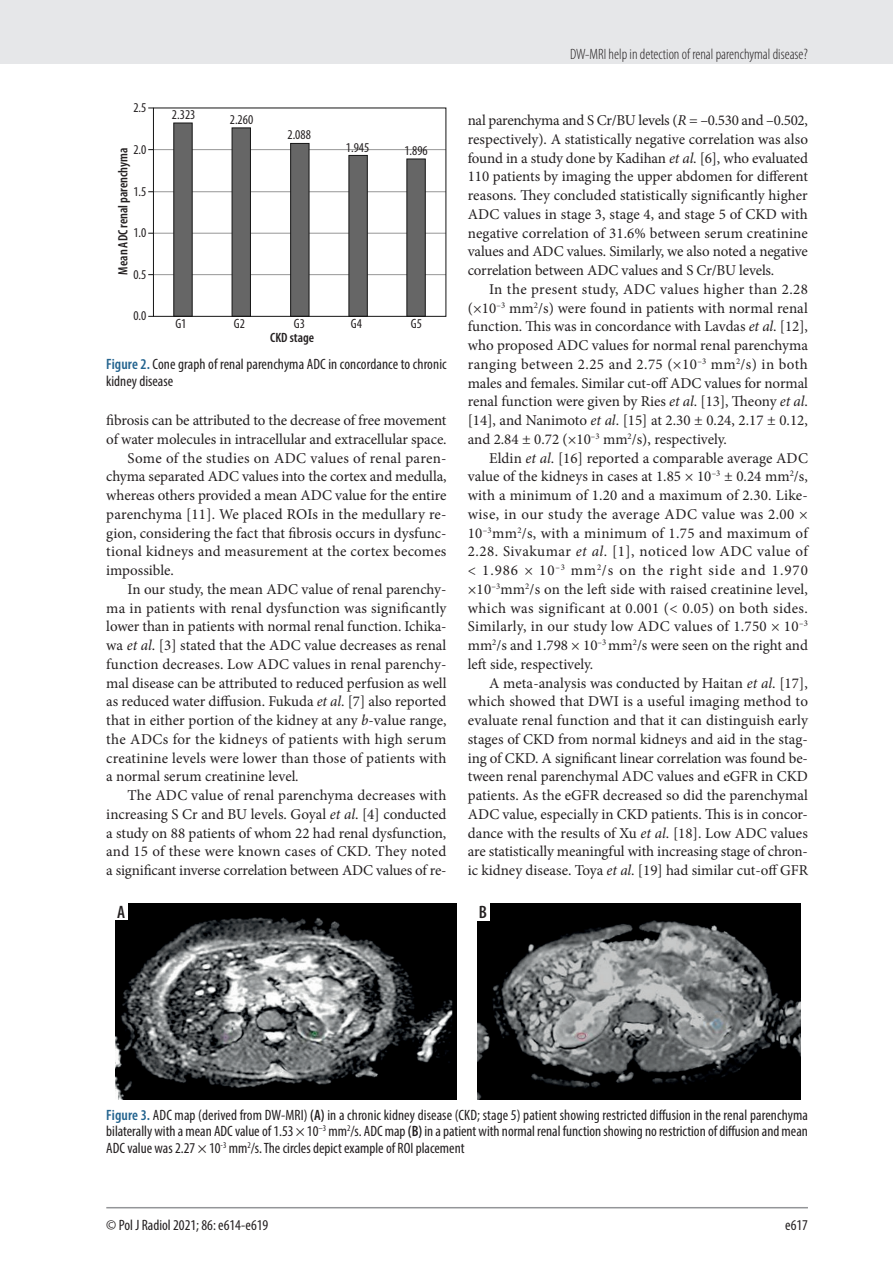
<style>
.page{position:relative;width:893px;height:1263px;background:#fff}
.page>*{position:absolute;margin:0;border:0;box-sizing:border-box;transform-origin:0 0}
.rycina_podpis{font:600 condensed 18px "Myriad Pro";color:#231f20}
.tekst{font:15px/18.8px "Minion Pro";letter-spacing:-.005em;color:#231f20;text-align:justify}
.rycina_podpis-2{font:condensed 15px/16.5px "Myriad Pro";color:#231f20;text-align:justify}
.t1{font:300 condensed 15px "Myriad Pro";color:#231f20}
.rycina_elementy{font:condensed 13.5px "Myriad Pro";color:#231f20}
.rycina_elementy-2{font:600 condensed 13.5px "Myriad Pro";color:#231f20}
.s1{font-weight:600;color:#24648f}
.s2{font-style:italic}
.s3{font-weight:600}
</style>
<div class="page">
<div style="left:0;top:0;width:893px;height:64px;background:#e6e7e9"></div>
<hr style="left:106px;top:1207px;width:702px;height:1px;background:#939598">
<hr style="left:153px;top:149px;width:293px;height:1px;background:#969696">
<hr style="left:153px;top:191px;width:293px;height:1px;background:#969696">
<hr style="left:153px;top:233px;width:293px;height:1px;background:#969696">
<hr style="left:153px;top:274px;width:293px;height:1px;background:#969696">
<div style="left:173px;top:123px;width:20px;height:194px;background:#666;border:1px solid #151515"></div>
<div style="left:232px;top:128px;width:19px;height:189px;background:#666;border:1px solid #151515"></div>
<div style="left:290px;top:143px;width:19px;height:174px;background:#666;border:1px solid #151515"></div>
<div style="left:349px;top:155px;width:19px;height:162px;background:#666;border:1px solid #151515"></div>
<div style="left:406px;top:159px;width:20px;height:158px;background:#666;border:1px solid #151515"></div>
<div style="left:153px;top:108px;width:293px;height:209px;border:1px solid #151515"></div>
<img style="left:116px;top:903px;width:340px;height:196px">
<img style="left:477px;top:903px;width:324px;height:196px">
<div style="left:115px;top:902px;width:13px;height:17px;background:#fff"></div>
<div style="left:477px;top:903px;width:12px;height:17px;background:#fff"></div>
<p class="rycina_elementy" style="left:133px;top:100px;width:15px">2.5</p>
<p class="rycina_elementy" style="left:133px;top:141px;width:15px">2.0</p>
<p class="rycina_elementy" style="left:133px;top:183px;width:15px">1.5</p>
<p class="rycina_elementy" style="left:133px;top:224px;width:15px">1.0</p>
<p class="rycina_elementy" style="left:133px;top:266px;width:15px">0.5</p>
<p class="rycina_elementy" style="left:133px;top:308px;width:15px">0.0</p>
<p class="rycina_elementy-2" style="left:115px;top:275px;width:128px;rotate:-90deg">Mean ADC renal parenchyma</p>
<p class="rycina_elementy" style="left:172px;top:106px;width:25px">2.323</p>
<p class="rycina_elementy" style="left:230px;top:112px;width:25px">2.260</p>
<p class="rycina_elementy" style="left:287px;top:127px;width:25px">2.088</p>
<p class="rycina_elementy" style="left:346px;top:139px;width:25px">1.945</p>
<p class="rycina_elementy" style="left:404px;top:142px;width:25px">1.896</p>
<p class="rycina_elementy" style="left:175px;top:316px;width:13px">G1</p>
<p class="rycina_elementy" style="left:234px;top:316px;width:13px">G2</p>
<p class="rycina_elementy" style="left:294px;top:316px;width:13px">G3</p>
<p class="rycina_elementy" style="left:351px;top:316px;width:13px">G4</p>
<p class="rycina_elementy" style="left:411px;top:316px;width:13px">G5</p>
<p class="rycina_elementy-2" style="left:270px;top:329px;width:45px">CKD stage</p>
<p class="rycina_podpis-2" style="left:106px;top:356px;width:342px"><span class="s1">Figure 2.</span> Cone graph of renal parenchyma ADC in concordance to chronic kidney disease</p>
<p class="tekst" style="left:106px;top:411px;width:342px">fibrosis can be attributed to the decrease of free movement of water molecules in intracellular and extracellular space.</p>
<p class="tekst" style="left:106px;top:448px;width:342px;text-indent:21px">Some of the studies on ADC values of renal paren&shy;chyma separated ADC values into the cortex and medulla, whereas others provided a mean ADC value for the entire parenchyma [11]. We placed ROIs in the medullary re&shy;gion, considering the fact that fibrosis occurs in dysfunc&shy;tional kidneys and measurement at the cortex becomes impossible.</p>
<p class="tekst" style="left:106px;top:580px;width:342px;text-indent:21px">In our study, the mean ADC value of renal parenchy&shy;ma in patients with renal dysfunction was significantly lower than in patients with normal renal function. Ichika&shy;wa <span class="s2">et al</span>. [3] stated that the ADC value decreases as renal function decreases. Low ADC values in renal parenchy&shy;mal disease can be attributed to reduced perfusion as well as reduced water diffusion. Fukuda <span class="s2">et al</span>. [7] also reported that in either portion of the kidney at any <span class="s2">b</span>-value range, the ADCs for the kidneys of patients with high serum creatinine levels were lower than those of patients with a normal serum creatinine level<span class="s2">.</span></p>
<p class="tekst" style="left:106px;top:786px;width:342px;text-indent:21px">The ADC value of renal parenchyma decreases with increasing S Cr and BU levels. Goyal <span class="s2">et al</span>. [4] conducted a study on 88 patients of whom 22 had renal dysfunction, and 15 of these were known cases of CKD. They noted a significant inverse correlation between ADC values of re-</p>
<p class="t1" style="left:570px;top:45px;width:239px">DW-MRI help in detection of renal parenchymal disease?</p>
<p class="tekst" style="left:468px;top:111px;width:342px">nal parenchyma and S Cr/BU levels (<span class="s2">R</span> = –0.530 and –0.502, respectively). A statistically negative correlation was also found in a study done by Kadihan <span class="s2">et al</span>. [6], who evaluated 110 patients by imaging the upper abdomen for different reasons. They concluded statistically significantly higher ADC values in stage 3, stage 4, and stage 5 of CKD with negative correlation of 31.6% between serum creatinine values and ADC values. Similarly, we also noted a negative correlation between ADC values and S Cr/BU levels.</p>
<p class="tekst" style="left:468px;top:280px;width:342px;text-indent:21px">In the present study, ADC values higher than 2.28 (×10<sup>–3</sup> mm<sup>2</sup>/s) were found in patients with normal renal function. This was in concordance with Lavdas <span class="s2">et al</span>. [12], who proposed ADC values for normal renal parenchyma ranging between 2.25 and 2.75 (×10<sup>–3</sup> mm<sup>2</sup>/s) in both males and females. Similar cut-off ADC values for normal renal function were given by Ries <span class="s2">et al</span>. [13], Theony <span class="s2">et al</span>. [14], and Nanimoto <span class="s2">et al</span>. [15] at 2.30 ± 0.24, 2.17 ± 0.12, and 2.84 ± 0.72 (×10<sup>–3</sup> mm<sup>2</sup>/s), respectively.</p>
<p class="tekst" style="left:468px;top:448px;width:342px;text-indent:21px">Eldin <span class="s2">et al</span>. [16] reported a comparable average ADC value of the kidneys in cases at 1.85 × 10<sup>–3</sup> ± 0.24 mm<sup>2</sup>/s, with a minimum of 1.20 and a maximum of 2.30. Like&shy;wise, in our study the average ADC value was 2.00 × 10<sup>–3</sup>mm<sup>2</sup>/s, with a minimum of 1.75 and maximum of 2.28. Sivakumar <span class="s2">et al</span>. [1], noticed low ADC value of &lt; 1.986 × 10<sup>–3</sup> mm<sup>2</sup>/s on the right side and 1.970 ×10<sup>–3</sup>mm<sup>2</sup>/s on the left side with raised creatinine level, which was significant at 0.001 (&lt; 0.05) on both sides.<br>Similarly, in our study low ADC values of 1.750 × 10<sup>–3 </sup>mm<sup>2</sup>/s and 1.798 × 10<sup>–3</sup> mm<sup>2</sup>/s were seen on the right and left side, respectively.</p>
<p class="tekst" style="left:468px;top:673px;width:342px;text-indent:21px">A meta-analysis was conducted by Haitan <span class="s2">et al</span>. [17], which showed that DWI is a useful imaging method to evaluate renal function and that it can distinguish early stages of CKD from normal kidneys and aid in the stag&shy;ing of CKD. A significant linear correlation was found be&shy;tween renal parenchymal ADC values and eGFR in CKD patients. As the eGFR decreased so did the parenchymal ADC value, especially in CKD patients. This is in concor&shy;dance with the results of Xu <span class="s2">et al</span>. [18]. Low ADC values are statistically meaningful with increasing stage of chron&shy;ic kidney disease. Toya <span class="s2">et al</span>. [19] had similar cut-off GFR</p>
<p class="rycina_podpis" style="left:117px;top:900px;width:10px">A</p>
<p class="rycina_podpis" style="left:479px;top:901px;width:10px">B</p>
<p class="rycina_podpis-2" style="left:106px;top:1106px;width:703px"><span class="s1">Figure 3.</span> ADC map (derived from DW-MRI) <span class="s3">(A)</span> in a chronic kidney disease (CKD; stage 5) patient showing restricted diffusion in the renal parenchyma bilaterally with a mean ADC value of 1.53 × 10<sup>–3</sup> mm<sup>2</sup>/s. ADC map <span class="s3">(B)</span> in a patient with normal renal function showing no restriction of diffusion and mean ADC value was 2.27 × 10<sup>-3</sup> mm<sup>2</sup>/s. The circles depict example of ROI placement</p>
<p class="rycina_podpis-2" style="left:106px;top:1216px;width:164px">© Pol J Radiol 2021; 86: e614-e619</p>
<p class="rycina_podpis-2" style="left:785px;top:1216px;width:24px">e617</p>
</div>
